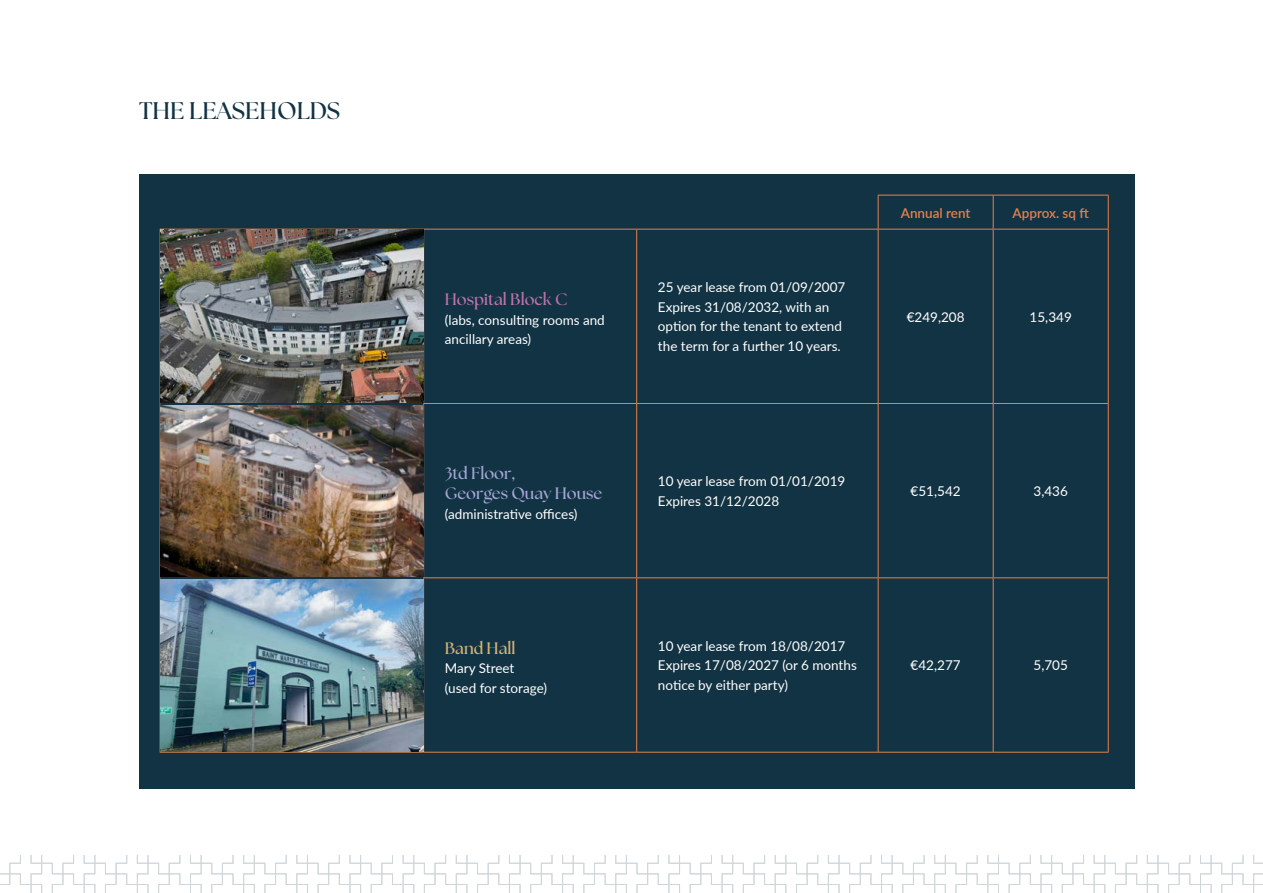
<style>
.page{position:relative;width:1263px;height:893px;background:#fff}
.page>*{position:absolute;margin:0;border:0;box-sizing:border-box;transform-origin:0 0}
.t1{font:700 24px "The Seasons";color:#123343}
.t2{font:700 16.5px/19.8px "The Seasons";color:#a3a6d4}
.t3{font:700 16.5px "The Seasons";color:#bf72ab}
.t4{font:700 16.5px "The Seasons";color:#d5b376}
.t5{font:13.5px/19.5px "Lato";color:#fff}
.t6{font:600 13.5px "Lato";color:#e4814a}
</style>
<div class="page">
<svg style="left:0;top:856px;width:1263px;height:37px"></svg>
<div style="left:139px;top:174px;width:995px;height:615px;background:#123343"></div>
<hr style="left:160px;top:229px;width:264px;height:1px;background:#e4814a">
<hr style="left:424px;top:229px;width:213px;height:1px;background:#e4814a">
<hr style="left:423px;top:230px;width:1px;height:173px;background:#e4814a">
<hr style="left:637px;top:229px;width:241px;height:1px;background:#e4814a">
<hr style="left:636px;top:230px;width:1px;height:173px;background:#e4814a">
<hr style="left:878px;top:230px;width:1px;height:173px;background:#e4814a">
<hr style="left:993px;top:230px;width:1px;height:173px;background:#e4814a">
<hr style="left:1108px;top:230px;width:1px;height:173px;background:#e4814a">
<hr style="left:423px;top:403px;width:214px;height:1px;background:#e4814a">
<hr style="left:423px;top:404px;width:1px;height:173px;background:#e4814a">
<hr style="left:637px;top:403px;width:241px;height:1px;background:#e4814a">
<hr style="left:636px;top:404px;width:1px;height:173px;background:#e4814a">
<hr style="left:878px;top:403px;width:115px;height:1px;background:#e4814a">
<hr style="left:878px;top:404px;width:1px;height:173px;background:#e4814a">
<hr style="left:993px;top:403px;width:115px;height:1px;background:#e4814a">
<hr style="left:993px;top:404px;width:1px;height:173px;background:#e4814a">
<hr style="left:1108px;top:404px;width:1px;height:173px;background:#e4814a">
<hr style="left:423px;top:577px;width:214px;height:1px;background:#e4814a">
<hr style="left:423px;top:578px;width:1px;height:174px;background:#e4814a">
<hr style="left:637px;top:577px;width:241px;height:1px;background:#e4814a">
<hr style="left:636px;top:578px;width:1px;height:174px;background:#e4814a">
<hr style="left:878px;top:577px;width:115px;height:1px;background:#e4814a">
<hr style="left:878px;top:578px;width:1px;height:174px;background:#e4814a">
<hr style="left:993px;top:577px;width:115px;height:1px;background:#e4814a">
<hr style="left:993px;top:578px;width:1px;height:174px;background:#e4814a">
<hr style="left:1108px;top:578px;width:1px;height:174px;background:#e4814a">
<hr style="left:160px;top:752px;width:264px;height:1px;background:#e4814a">
<hr style="left:424px;top:752px;width:213px;height:1px;background:#e4814a">
<hr style="left:637px;top:752px;width:241px;height:1px;background:#e4814a">
<hr style="left:878px;top:752px;width:115px;height:1px;background:#e4814a">
<hr style="left:993px;top:752px;width:115px;height:1px;background:#e4814a">
<hr style="left:878px;top:195px;width:115px;height:1px;background:#e4814a">
<hr style="left:878px;top:195px;width:1px;height:34px;background:#e4814a">
<hr style="left:993px;top:195px;width:115px;height:1px;background:#e4814a">
<hr style="left:993px;top:195px;width:1px;height:34px;background:#e4814a">
<hr style="left:1108px;top:195px;width:1px;height:34px;background:#e4814a">
<hr style="left:878px;top:229px;width:115px;height:1px;background:#e4814a">
<hr style="left:993px;top:229px;width:115px;height:1px;background:#e4814a">
<img style="left:160px;top:230px;width:263px;height:172px">
<img style="left:160px;top:405px;width:263px;height:171px">
<img style="left:160px;top:579px;width:263px;height:173px">
<h1 class="t1" style="left:139px;top:94px;width:203px">THE LEASEHOLDS</h1>
<p class="t3" style="left:445px;top:288px;width:124px">Hospital Block C</p>
<p class="t5" style="left:445px;top:309px;width:161px">(labs, consulting rooms and ancillary areas)</p>
<p class="t2" style="left:445px;top:463px;width:159px">3td Floor,<br>Georges Quay House</p>
<p class="t5" style="left:445px;top:503px;width:134px">(administrative offices)</p>
<p class="t4" style="left:445px;top:637px;width:72px">Band Hall</p>
<p class="t5" style="left:445px;top:658px;width:104px">Mary Street (used for storage)</p>
<p class="t5" style="left:658px;top:277px;width:189px">25 year lease from 01/09/2007<br>Expires 31/08/2032, with an option for the tenant to extend the term for a further 10 years.</p>
<p class="t6" style="left:901px;top:203px;width:71px">Annual rent</p>
<p class="t6" style="left:1012px;top:203px;width:78px">Approx. sq ft</p>
<p class="t5" style="left:907px;top:306px;width:59px">€249,208</p>
<p class="t5" style="left:1029px;top:306px;width:44px">15,349</p>
<p class="t5" style="left:658px;top:471px;width:189px">10 year lease from 01/01/2019<br>Expires 31/12/2028</p>
<p class="t5" style="left:911px;top:481px;width:52px">€51,542</p>
<p class="t5" style="left:1033px;top:481px;width:36px">3,436</p>
<p class="t5" style="left:658px;top:636px;width:200px">10 year lease from 18/08/2017<br>Expires 17/08/2027 (or 6 months notice by either party)</p>
<p class="t5" style="left:911px;top:655px;width:52px">€42,277</p>
<p class="t5" style="left:1033px;top:655px;width:36px">5,705</p>
</div>
